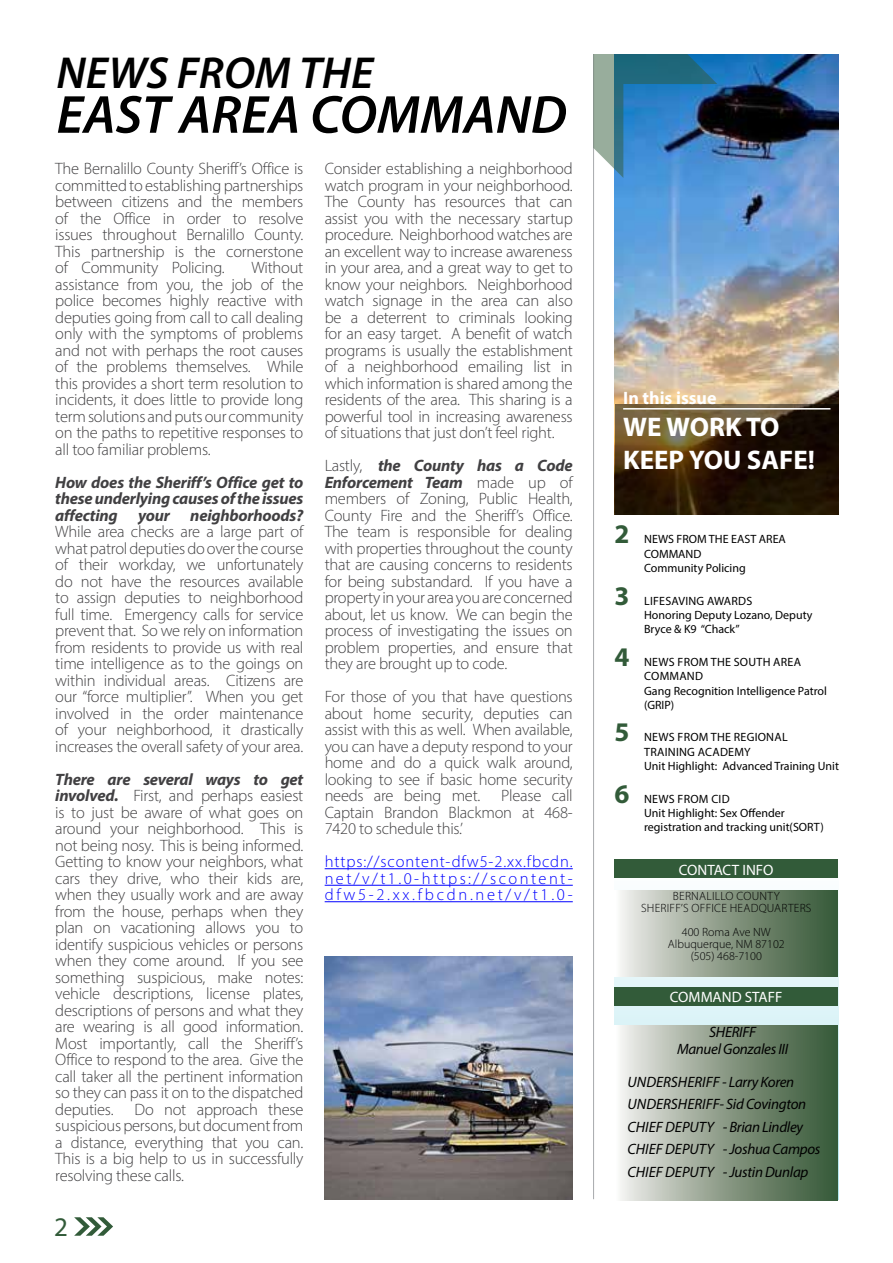
<style>
.page{position:relative;width:893px;height:1263px;background:#fff}
.page>*{position:absolute;margin:0;border:0;box-sizing:border-box;transform-origin:0 0}
.t1{font:italic 600 54px "Myriad Pro";color:#000}
.t2{font:italic 600 45px "Myriad Pro";color:#000}
.t3{font:700 27px/32.4px "Myriad Pro";color:#fff}
.t4{font:700 27px "Myriad Pro";color:#325b39}
.t5{font:27px "Myriad Pro";color:#325b39}
.t6{font:700 18px "Myriad Pro";color:#fff}
.t7{font:300 16.5px/16.5px "Myriad Pro";letter-spacing:-.015em;color:#414042;text-align:justify}
.t8{font:italic 700 16.5px/16.5px "Myriad Pro";letter-spacing:-.015em;color:#414042;text-align:justify}
.t9{font:300 16.5px/16.5px "Myriad Pro";letter-spacing:.15em;color:#00f;text-align:justify}
.t10{font:italic 15px/22.5px "Myriad Pro";color:#000}
.t11{font:italic 15px/16.5px "Myriad Pro";letter-spacing:-.02em;color:#000;text-align:center}
.t12{font:15px "Myriad Pro";color:#fff}
.t13{font:12px/14.4px "Myriad Pro";color:#000}
.t14{font:300 12px/12px "Myriad Pro";letter-spacing:.01em;color:#000;text-align:center}
.s1{font-weight:700;font-style:italic}
</style>
<div class="page">
<svg style="left:74px;top:1217px;width:39px;height:19px"></svg>
<svg style="left:614px;top:890px;width:225px;height:309px;background:#d4e9e9"></svg>
<div style="left:615px;top:1026px;width:223px;height:175px;background:linear-gradient(to right,#efece9,#2e502d)"></div>
<div style="left:615px;top:891px;width:223px;height:85px;background:linear-gradient(to right,#efece9,#2e502d)"></div>
<div style="left:614px;top:860px;width:224px;height:18px;background:#325b39"></div>
<div style="left:614px;top:987px;width:224px;height:18px;background:#325b39"></div>
<hr style="left:593px;top:54px;width:1px;height:1145px;background:#a7a9ac">
<hr style="left:325px;top:868px;width:248px;height:1px;background:#00f">
<hr style="left:325px;top:885px;width:248px;height:1px;background:#00f">
<hr style="left:325px;top:901px;width:248px;height:1px;background:#00f">
<img style="left:615px;top:54px;width:224px;height:460px">
<svg style="left:615px;top:404px;width:223px;height:110px;background:#382610"></svg>
<hr style="left:623px;top:408px;width:207px;height:2px;background:#fff">
<svg style="left:593px;top:54px;width:124px;height:124px;background:#4281ab"></svg>
<img style="left:325px;top:957px;width:248px;height:242px">
<h2 class="t2" style="left:57px;top:44px;width:318px">NEWS FROM THE</h2>
<h1 class="t1" style="left:57px;top:80px;width:512px">EAST AREA COMMAND</h1>
<p class="t7" style="left:55px;top:160px;width:250px">The Bernalillo County Sheriff’s Office is committed to establishing partnerships between citizens and the members of the Office in order to resolve issues throughout Bernalillo County.<br>This partnership is the cornerstone of Community Policing.</p>
<p class="t7" style="left:55px;top:259px;width:250px;text-indent:196px">Without assistance from you, the job of the police becomes highly reactive with deputies going from call to call dealing only with the symptoms of problems and not with perhaps the root causes of the problems themselves. While this provides a short term resolution to incidents, it does little to provide long term solutions and puts our community on the paths to repetitive responses to all too familiar problems.</p>
<p class="t8" style="left:55px;top:473px;width:250px">How does the Sheriff’s Office get to these underlying causes of the issues affecting your neighborhoods?</p>
<p class="t7" style="left:55px;top:523px;width:250px">While area checks are a large part of what patrol deputies do over the course of their workday, we unfortunately do not have the resources available to assign deputies to neighborhood full time. Emergency calls for service prevent that. So we rely on information from residents to provide us with real time intelligence as to the goings on within individual areas. Citizens are our “force multiplier”. When you get involved in the order maintenance of your neighborhood, it drastically increases the overall safety of your area.</p>
<p class="t7" style="left:55px;top:771px;width:250px"><span class="s1">There are several ways to get involved.</span> First, and perhaps easiest is to just be aware of what goes on around your neighborhood. This is not being nosy. This is being informed.<br>Getting to know your neighbors, what cars they drive, who their kids are, when they usually work and are away from the house, perhaps when they plan on vacationing allows you to identify suspicious vehicles or persons when they come around. If you see something suspicious, make notes: vehicle descriptions, license plates, descriptions of persons and what they are wearing is all good information.<br>Most importantly, call the Sheriff’s Office to respond to the area. Give the call taker all the pertinent information so they can pass it on to the dispatched deputies.</p>
<p class="t7" style="left:55px;top:1101px;width:250px;text-indent:79px">Do not approach these suspicious persons, but document from a distance, everything that you can.<br>This is a big help to us in successfully resolving these calls.</p>
<h3 class="t5" style="left:54px;top:1210px;width:15px">2</h3>
<p class="t7" style="left:325px;top:160px;width:250px">Consider establishing a neighborhood watch program in your neighborhood.<br>The County has resources that can assist you with the necessary startup procedure. Neighborhood watches are an excellent way to increase awareness in your area, and a great way to get to know your neighbors. Neighborhood watch signage in the area can also be a deterrent to criminals looking for an easy target. A benefit of watch programs is usually the establishment of a neighborhood emailing list in which information is shared among the residents of the area. This sharing is a powerful tool in increasing awareness of situations that just don’t feel right.</p>
<p class="t7" style="left:325px;top:457px;width:250px">Lastly, <span class="s1">the County has a Code Enforcement Team</span> made up of members of Zoning, Public Health, County Fire and the Sheriff’s Office.<br>The team is responsible for dealing with properties throughout the county that are causing concerns to residents for being substandard. If you have a property in your area you are concerned about, let us know. We can begin the process of investigating the issues on problem properties, and ensure that they are brought up to code.</p>
<p class="t7" style="left:325px;top:688px;width:250px">For those of you that have questions about home security, deputies can assist with this as well. When available, you can have a deputy respond to your home and do a quick walk around, looking to see if basic home security needs are being met.</p>
<p class="t7" style="left:325px;top:787px;width:250px;text-indent:177px">Please call Captain Brandon Blackmon at 468- 7420 to schedule this.’</p>
<p class="t9" style="left:325px;top:853px;width:250px">https://scontent-dfw5-2.xx.fbcdn. net/v/t1.0-https://scontent&shy;dfw5-2.xx.fbcdn.net/v/t1.0-</p>
<p class="t6" style="left:623px;top:386px;width:95px">In this issue</p>
<h3 class="t3" style="left:623px;top:410px;width:193px">WE WORK TO<br>KEEP YOU SAFE!</h3>
<h3 class="t4" style="left:614px;top:517px;width:16px">2</h3>
<h3 class="t4" style="left:614px;top:578px;width:16px">3</h3>
<h3 class="t4" style="left:614px;top:639px;width:16px">4</h3>
<h3 class="t4" style="left:614px;top:715px;width:16px">5</h3>
<h3 class="t4" style="left:614px;top:776px;width:16px">6</h3>
<p class="t13" style="left:644px;top:532px;width:143px">NEWS FROM THE EAST AREA<br>COMMAND<br>Community Policing</p>
<p class="t13" style="left:644px;top:593px;width:170px">LIFESAVING AWARDS<br>Honoring Deputy Lozano, Deputy<br>Bryce &amp; K9 “Chack”</p>
<p class="t13" style="left:644px;top:654px;width:184px">NEWS FROM THE SOUTH AREA<br>COMMAND<br>Gang Recognition Intelligence Patrol (GRIP)</p>
<p class="t13" style="left:644px;top:730px;width:196px">NEWS FROM THE REGIONAL<br>TRAINING ACADEMY<br>Unit Highlight: Advanced Training Unit</p>
<p class="t13" style="left:644px;top:791px;width:181px">NEWS FROM CID<br>Unit Highlight: Sex Offender registration and tracking unit(SORT)</p>
<p class="t12" style="left:679px;top:860px;width:96px">CONTACT INFO</p>
<p class="t14" style="left:641px;top:890px;width:172px">BERNALILLO COUNTY<br>SHERIFF’S OFFICE HEADQUARTERS</p>
<p class="t14" style="left:668px;top:926px;width:118px">400 Roma Ave NW<br>Albuquerque, NM 87102 (505) 468-7100</p>
<p class="t12" style="left:670px;top:987px;width:114px">COMMAND STAFF</p>
<p class="t11" style="left:677px;top:1024px;width:113px">SHERIFF<br>Manuel Gonzales III</p>
<p class="t10" style="left:628px;top:1070px;width:194px">UNDERSHERIFF - Larry Koren<br>UNDERSHERIFF- Sid Covington<br>CHIEF DEPUTY - Brian Lindley<br>CHIEF DEPUTY - Joshua Campos<br>CHIEF DEPUTY - Justin Dunlap</p>
</div>
